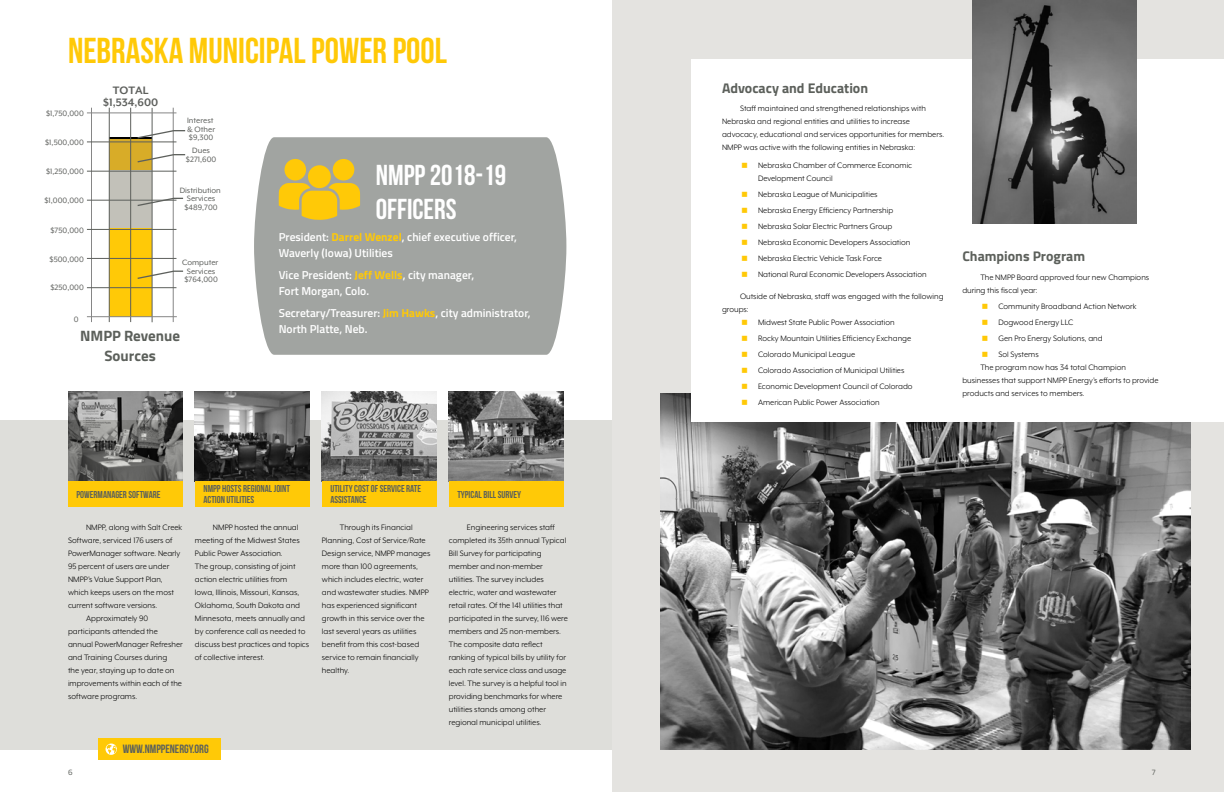
<style>
.page{position:relative;width:1224px;height:792px;background:#fff}
.page>*{position:absolute;margin:0;border:0;box-sizing:border-box;transform-origin:0 0}
.t1{font:36px "Bebas Neue";color:#ffc907}
.t2{font:28.8px/33.3px "Bebas Neue";color:#fff}
.t3{font:700 15px/19.7px "Titillium Web";color:#5c605b;text-align:center}
.t4{font:700 14px "Titillium Web";color:#5c605b}
.t5{font:700 12.4px/12.4px "Mr Eaves XL Mod OT";color:#5e605d;text-align:center}
.t6{font:12px "Bebas Neue";color:#5c605b}
.t7{font:600 11.5px/16.3px "Titillium Web";color:#fff}
.t8{font:10px/11px "Bebas Neue";color:#5c605b}
.t9{font:9px/13px "Mr Eaves XL Mod OT";color:#000}
.t10{font:8.9px/8.3px "Mr Eaves XL Mod OT";color:#5e605d;text-align:center}
.t11{font:8px "Titillium Web";color:#5c605b}
.s1{font-weight:700;color:#ffc907}
</style>
<div class="page">
<div style="left:612px;top:0;width:612px;height:792px;background:#e4e3e0"></div>
<div style="left:0;top:420px;width:612px;height:329px;background:#dededa"></div>
<img style="left:660px;top:394px;width:531px;height:355px">
<img style="left:322px;top:392px;width:115px;height:89px">
<div style="left:691px;top:59px;width:533px;height:363px;background:#fff"></div>
<div style="left:254px;top:137px;width:312px;height:218px;background:#a1a4a1"></div>
<svg style="left:279px;top:183px;width:81px;height:37px"></svg>
<div style="left:308px;top:165px;width:23px;height:23px;background:#ffc907;border-radius:50%"></div>
<div style="left:284px;top:159px;width:22px;height:22px;background:#ffc907;border-radius:50%"></div>
<div style="left:333px;top:159px;width:21px;height:22px;background:#ffc907;border-radius:50%"></div>
<img style="left:68px;top:391px;width:115px;height:90px">
<img style="left:195px;top:391px;width:115px;height:90px">
<img style="left:449px;top:391px;width:115px;height:90px">
<div style="left:68px;top:481px;width:115px;height:26px;background:#ffc907"></div>
<div style="left:195px;top:481px;width:115px;height:26px;background:#ffc907"></div>
<div style="left:322px;top:481px;width:115px;height:26px;background:#ffc907"></div>
<div style="left:449px;top:481px;width:115px;height:26px;background:#ffc907"></div>
<div style="left:98px;top:738px;width:123px;height:22px;background:#ffc907"></div>
<svg style="left:106px;top:744px;width:11px;height:11px"></svg>
<img style="left:973px;top:0;width:164px;height:224px">
<div style="left:109px;top:139px;width:43px;height:31px;background:#d8ac28"></div>
<div style="left:109px;top:227px;width:43px;height:90px;background:#ffc907"></div>
<div style="left:109px;top:170px;width:43px;height:57px;background:#c2c1b9"></div>
<hr style="left:109px;top:137px;width:43px;height:2px;background:#000">
<hr style="left:109px;top:108px;width:1px;height:214px;background:#5d605c">
<hr style="left:91px;top:108px;width:1px;height:214px;background:#868686">
<hr style="left:152px;top:108px;width:1px;height:214px;background:#5d605c">
<hr style="left:131px;top:108px;width:1px;height:214px;background:#5d605c">
<hr style="left:173px;top:108px;width:1px;height:214px;background:#868686">
<hr style="left:87px;top:288px;width:89px;height:1px;background:#5d605c">
<hr style="left:87px;top:229px;width:89px;height:1px;background:#5d605c">
<hr style="left:87px;top:200px;width:89px;height:1px;background:#5d605c">
<hr style="left:87px;top:171px;width:89px;height:1px;background:#5d605c">
<hr style="left:87px;top:142px;width:89px;height:1px;background:#5d605c">
<hr style="left:87px;top:113px;width:89px;height:1px;background:#868686">
<hr style="left:87px;top:258px;width:89px;height:1px;background:#5d605c">
<hr style="left:87px;top:316px;width:90px;height:1px;background:#868686">
<svg style="left:137px;top:270px;width:47px;height:10px"></svg>
<svg style="left:136px;top:197px;width:48px;height:10px"></svg>
<svg style="left:137px;top:153px;width:49px;height:10px"></svg>
<svg style="left:137px;top:129px;width:49px;height:10px"></svg>
<h1 class="t1" style="left:68px;top:31px;width:380px">NEBRASKA MUNICIPAL POWER POOL</h1>
<p class="t10" style="left:46px;top:110px;width:39px">$1,750,000</p>
<p class="t10" style="left:45px;top:138px;width:40px">$1,500,000</p>
<p class="t10" style="left:46px;top:167px;width:39px">$1,250,000</p>
<p class="t10" style="left:44px;top:196px;width:41px">$1,000,000</p>
<p class="t10" style="left:50px;top:226px;width:35px">$750,000</p>
<p class="t10" style="left:50px;top:255px;width:36px">$500,000</p>
<p class="t10" style="left:50px;top:283px;width:35px">$250,000</p>
<p class="t10" style="left:74px;top:315px;width:6px">0</p>
<h3 class="t5" style="left:103px;top:84px;width:57px">TOTAL $1,534,600</h3>
<p class="t10" style="left:187px;top:117px;width:30px;text-align:left">Interest &amp; Other $9,300</p>
<p class="t10" style="left:186px;top:147px;width:32px">Dues $271,600</p>
<p class="t10" style="left:180px;top:186px;width:43px">Distribution<br>Services $489,700</p>
<p class="t10" style="left:182px;top:259px;width:38px;text-align:left">Computer<br>Services $764,000</p>
<h3 class="t3" style="left:80px;top:325px;width:101px">NMPP Revenue<br>Sources</h3>
<h2 class="t2" style="left:376px;top:158px;width:132px">NMPP 2018-19<br>OFFICERS</h2>
<p class="t7" style="left:279px;top:228px;width:240px">President: <span class="s1">Darrel Wenzel</span>, chief executive officer,<br>Waverly (Iowa) Utilities</p>
<p class="t7" style="left:279px;top:266px;width:197px">Vice President: <span class="s1">Jeff Wells</span>, city manager,<br>Fort Morgan, Colo.</p>
<p class="t7" style="left:279px;top:304px;width:254px">Secretary/Treasurer: <span class="s1">Jim Hawks</span>, city administrator,<br>North Platte, Neb.</p>
<p class="t8" style="left:77px;top:488px;width:85px">POWERMANAGER SOFTWARE</p>
<p class="t8" style="left:203px;top:483px;width:88px">NMPP HOSTS REGIONAL JOINT<br>ACTION UTILITIES</p>
<p class="t8" style="left:330px;top:483px;width:92px">UTILITY COST OF SERVICE RATE<br>ASSISTANCE</p>
<p class="t8" style="left:457px;top:488px;width:65px">TYPICAL BILL SURVEY</p>
<p class="t9" style="left:86px;top:521px;width:98px">NMPP, along with Salt Creek</p>
<p class="t9" style="left:68px;top:534px;width:106px">Software, serviced 176 users of</p>
<p class="t9" style="left:68px;top:547px;width:114px">PowerManager software. Nearly</p>
<p class="t9" style="left:68px;top:560px;width:103px">95 percent of users are under</p>
<p class="t9" style="left:68px;top:573px;width:96px">NMPP’s Value Support Plan,</p>
<p class="t9" style="left:68px;top:586px;width:107px">which keeps users on the most</p>
<p class="t9" style="left:68px;top:599px;width:91px">current software versions.</p>
<p class="t9" style="left:86px;top:612px;width:64px">Approximately 90</p>
<p class="t9" style="left:68px;top:625px;width:91px">participants attended the</p>
<p class="t9" style="left:68px;top:638px;width:116px">annual PowerManager Refresher</p>
<p class="t9" style="left:68px;top:651px;width:101px">and Training Courses during</p>
<p class="t9" style="left:68px;top:664px;width:108px">the year, staying up to date on</p>
<p class="t9" style="left:68px;top:677px;width:116px">improvements within each of the</p>
<p class="t9" style="left:68px;top:690px;width:71px">software programs.</p>
<p class="t9" style="left:195px;top:521px;width:116px;text-indent:18px">NMPP hosted the annual meeting of the Midwest States<br>Public Power Association.<br>The group, consisting of joint action electric utilities from<br>Iowa, Illinois, Missouri, Kansas,<br>Oklahoma, South Dakota and<br>Minnesota, meets annually and by conference call as needed to discuss best practices and topics of collective interest.</p>
<p class="t9" style="left:322px;top:521px;width:110px;text-indent:18px">Through its Financial<br>Planning, Cost of Service/Rate<br>Design service, NMPP manages more than 100 agreements, which includes electric, water and wastewater studies. NMPP has experienced significant growth in this service over the last several years as utilities benefit from this cost-based service to remain financially healthy.</p>
<p class="t9" style="left:449px;top:521px;width:121px;text-indent:18px">Engineering services staff completed its 35th annual Typical<br>Bill Survey for participating member and non-member utilities. The survey includes electric, water and wastewater retail rates. Of the 141 utilities that participated in the survey, 116 were members and 25 non-members.<br>The composite data reflect ranking of typical bills by utility for each rate service class and usage level. The survey is a helpful tool in providing benchmarks for where utilities stands among other regional municipal utilities.</p>
<h3 class="t6" style="left:123px;top:743px;width:88px">WWW.NMPPENERGY.ORG</h3>
<h3 class="t4" style="left:722px;top:77px;width:148px">Advocacy and Education</h3>
<p class="t9" style="left:722px;top:102px;width:224px;text-indent:18px">Staff maintained and strengthened relationships with Nebraska and regional entities and utilities to increase advocacy, educational and services opportunities for members.<br>NMPP was active with the following entities in Nebraska:</p>
<p class="t9" style="left:758px;top:159px;width:156px">Nebraska Chamber of Commerce Economic<br>Development Council</p>
<p class="t9" style="left:758px;top:187px;width:170px;line-height:16px">Nebraska League of Municipalities<br>Nebraska Energy Efficiency Partnership Nebraska Solar Electric Partners Group Nebraska Economic Developers Association Nebraska Electric Vehicle Task Force<br>National Rural Economic Developers Association</p>
<p class="t9" style="left:740px;top:290px;width:205px">Outside of Nebraska, staff was engaged with the following</p>
<p class="t9" style="left:722px;top:303px;width:28px">groups:</p>
<p class="t9" style="left:758px;top:316px;width:138px">Midwest State Public Power Association</p>
<p class="t9" style="left:758px;top:331px;width:156px;line-height:16px">Rocky Mountain Utilities Efficiency Exchange Colorado Municipal League<br>Colorado Association of Municipal Utilities Economic Development Council of Colorado American Public Power Association</p>
<h3 class="t4" style="left:962px;top:246px;width:124px">Champions Program</h3>
<p class="t9" style="left:962px;top:271px;width:188px;text-indent:18px">The NMPP Board approved four new Champions during this fiscal year:</p>
<p class="t9" style="left:998px;top:298px;width:140px;line-height:16px">Community Broadband Action Network<br>Dogwood Energy LLC<br>Gen Pro Energy Solutions, and<br>Sol Systems</p>
<p class="t9" style="left:962px;top:361px;width:198px;text-indent:18px">The program now has 34 total Champion businesses that support NMPP Energy’s efforts to provide products and services to members.</p>
<p class="t11" style="left:68px;top:766px;width:6px">6</p>
<p class="t11" style="left:1151px;top:766px;width:6px">7</p>
</div>
